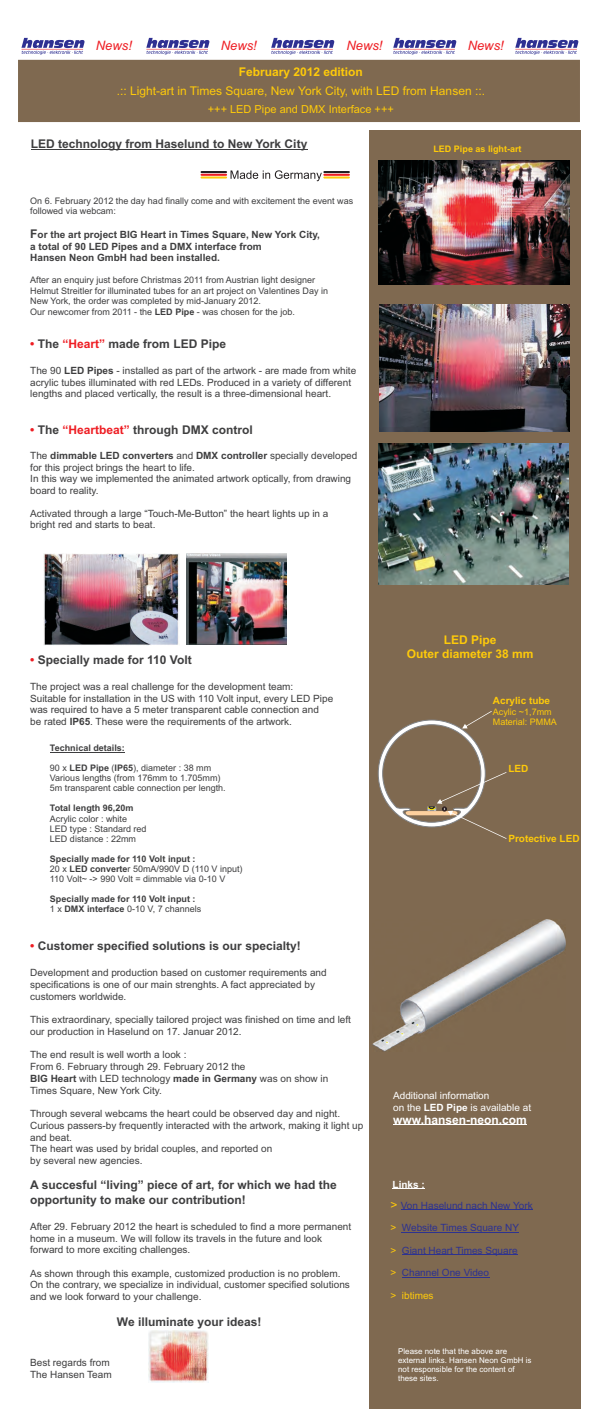
<style>
.page{position:relative;width:596px;height:1418px;background:#fff}
.page>*{position:absolute;margin:0;border:0;box-sizing:border-box;transform-origin:0 0}
.t1{font:italic 13px "Arial";color:#ee1d23}
.t2{font:700 12px/14.1px "Arial";color:#3e3e3f}
.t3{font:12px "Arial";color:#feca0a}
.t4{font:700 12px/13.4px "Arial";color:#feca0a;text-align:center}
.t5{font:700 12px "Arial";color:#fff}
.t6{font:11px "Arial";color:#feca0a}
.t7{font:10px/11.7px "Arial";color:#3e3e3f}
.t8{font:700 10px/11.7px "Arial";color:#3e3e3f}
.t9{font:10px "Arial";color:#2d3291}
.t10{font:10px/11.2px "Arial";color:#fff}
.t11{font:700 10px "Arial";color:#feca0a}
.t12{font:10px "Arial";color:#feca0a}
.t13{font:700 10px "Arial";color:#fff}
.t14{font:9px/10.1px "Arial";color:#3e3e3f}
.t15{font:700 9px/10.1px "Arial";color:#3e3e3f}
.t16{font:9px/10.1px "Arial";color:#feca0a}
.t17{font:700 9px "Arial";color:#feca0a}
.t18{font:8px/8.9px "Arial";color:#fff}
.s1{font-size:12px}
.s2{font-weight:700}
.s3{color:#ee1d23}
.s4{font-weight:400}
</style>
<div class="page">
<div style="left:369px;top:130px;width:210px;height:1278px;background:#7f6950"></div>
<div style="left:18px;top:60px;width:561px;height:62px;background:#7f6950"></div>
<hr style="left:31px;top:149px;width:276px;height:1px;background:#3e3e3f">
<svg style="left:21px;top:38px;width:63px;height:17px"></svg>
<svg style="left:146px;top:38px;width:63px;height:17px"></svg>
<svg style="left:271px;top:38px;width:63px;height:17px"></svg>
<svg style="left:393px;top:38px;width:63px;height:17px"></svg>
<svg style="left:515px;top:38px;width:63px;height:17px"></svg>
<svg style="left:230px;top:170px;width:91px;height:11px"></svg>
<hr style="left:200px;top:171px;width:27px;height:2px;background:#231f20">
<hr style="left:200px;top:174px;width:27px;height:2px;background:#ee1d23">
<hr style="left:200px;top:176px;width:27px;height:2px;background:#feca0a">
<hr style="left:323px;top:171px;width:26px;height:2px;background:#231f20">
<hr style="left:323px;top:174px;width:26px;height:2px;background:#ee1d23">
<hr style="left:323px;top:176px;width:26px;height:2px;background:#feca0a">
<svg style="left:378px;top:711px;width:128px;height:127px"></svg>
<hr style="left:392px;top:1188px;width:32px;height:1px;background:#fff">
<hr style="left:400px;top:1209px;width:132px;height:1px;background:#2d3291">
<hr style="left:401px;top:1232px;width:117px;height:1px;background:#2d3291">
<hr style="left:401px;top:1254px;width:116px;height:1px;background:#2d3291">
<hr style="left:401px;top:1276px;width:88px;height:1px;background:#2d3291">
<img style="left:44px;top:553px;width:135px;height:93px">
<img style="left:378px;top:160px;width:190px;height:124px">
<img style="left:186px;top:553px;width:100px;height:91px">
<img style="left:378px;top:443px;width:190px;height:141px">
<img style="left:379px;top:305px;width:190px;height:126px">
<hr style="left:393px;top:1124px;width:133px;height:1px;background:#fff">
<img style="left:372px;top:919px;width:193px;height:132px">
<img style="left:148px;top:1330px;width:60px;height:52px">
<hr style="left:50px;top:752px;width:75px;height:1px;background:#3e3e3f">
<h1 class="t1" style="left:96px;top:40px;width:38px">News!</h1>
<h1 class="t1" style="left:221px;top:40px;width:38px">News!</h1>
<h1 class="t1" style="left:346px;top:40px;width:38px">News!</h1>
<h1 class="t1" style="left:467px;top:40px;width:38px">News!</h1>
<p class="t4" style="left:238px;top:66px;width:126px">February 2012 edition</p>
<p class="t3" style="left:117px;top:86px;width:369px">.:: Light-art in Times Square, New York City, with LED from Hansen ::.</p>
<p class="t6" style="left:208px;top:105px;width:187px">+++ LED Pipe and DMX Interface +++</p>
<p class="t2" style="left:31px;top:138px;width:278px">LED technology from Haselund to New York City</p>
<p class="t17" style="left:433px;top:145px;width:89px">LED Pipe as light-art</p>
<p class="t14" style="left:30px;top:196px;width:324px;line-height:10.4px">On 6. February 2012 the day had finally come and with excitement the event was followed via webcam:</p>
<p class="t8" style="left:30px;top:229px;width:291px"><span class="s1">F</span>or the art project BIG Heart in Times Square, New York City, a total of 90 LED Pipes and a DMX interface from<br>Hansen Neon GmbH had been installed.</p>
<p class="t14" style="left:30px;top:276px;width:299px;line-height:10.4px">After an enquiry just before Christmas 2011 from Austrian light designer Helmut Streitler for illuminated tubes for an art project on Valentines Day in New York, the order was completed by mid-January 2012.<br>Our newcomer from 2011 - the <span class="s2">LED Pipe</span> - was chosen for the job.</p>
<p class="t2" style="left:38px;top:338px;width:23px">The</p>
<p class="t2" style="left:30px;top:338px;width:197px"><span class="s3">• “Heart”</span> made from LED Pipe</p>
<p class="t7" style="left:30px;top:366px;width:327px">The 90 <span class="s2">LED Pipes</span> - installed as part of the artwork - are made from white acrylic tubes illuminated with red LEDs. Produced in a variety of different lengths and placed vertically, the result is a three-dimensional heart.</p>
<p class="t2" style="left:38px;top:423px;width:23px">The</p>
<p class="t2" style="left:30px;top:423px;width:224px"><span class="s3">• “Heartbeat”</span> through DMX control</p>
<p class="t7" style="left:30px;top:451px;width:328px">The <span class="s2">dimmable LED converters</span> and <span class="s2">DMX controller</span> specially developed for this project brings the heart to life.<br>In this way we implemented the animated artwork optically, from drawing board to reality.</p>
<p class="t7" style="left:30px;top:508px;width:299px">Activated through a large “Touch-Me-Button” the heart lights up in a bright red and starts to beat.</p>
<p class="t2" style="left:30px;top:653px;width:163px"><span class="s3">•</span> Specially made for 110 Volt</p>
<p class="t7" style="left:30px;top:681px;width:304px">The project was a real challenge for the development team:<br>Suitable for installation in the US with 110 Volt input, every LED Pipe was required to have a 5 meter transparent cable connection and<br>be rated <span class="s2">IP65</span>. These were the requirements of the artwork.</p>
<p class="t15" style="left:50px;top:743px;width:76px">Technical details:</p>
<p class="t14" style="left:50px;top:763px;width:177px">90 x <span class="s2">LED Pipe</span> (<span class="s2">IP65</span>), diameter : 38 mm<br>Various lengths (from 176mm to 1.705mm)<br>5m transparent cable connection per length.</p>
<p class="t15" style="left:50px;top:804px;width:85px">Total length 96,20m</p>
<p class="t14" style="left:50px;top:814px;width:98px">Acrylic color : white<br>LED type : Standard red<br>LED distance : 22mm</p>
<p class="t14" style="left:50px;top:854px;width:194px"><span class="s2">Specially made for 110 Volt input :<br></span>20 x <span class="s2">LED converte</span>r 50mA/990V D (110 V input)<br>110 Volt~ -&gt; 990 Volt = dimmable via 0-10 V</p>
<p class="t15" style="left:50px;top:894px;width:153px">Specially made for 110 Volt input :<br><span class="s4">1 x</span> DMX interface <span class="s4">0-10 V, 7 channels</span></p>
<p class="t2" style="left:30px;top:939px;width:272px"><span class="s3">•</span> Customer specified solutions is our specialty!</p>
<p class="t7" style="left:30px;top:967px;width:298px">Development and production based on customer requirements and specifications is one of our main strenghts. A fact appreciated by customers worldwide.</p>
<p class="t7" style="left:30px;top:1014px;width:322px">This extraordinary, specially tailored project was finished on time and left our production in Haselund on 17. Januar 2012.</p>
<p class="t7" style="left:30px;top:1049px;width:299px">The end result is well worth a look :<br>From 6. February through 29. February 2012 the<br><span class="s2">BIG Heart</span> with LED technology <span class="s2">made in Germany</span> was on show in Times Square, New York City.</p>
<p class="t7" style="left:30px;top:1108px;width:334px">Through several webcams the heart could be observed day and night.<br>Curious passers-by frequently interacted with the artwork, making it light up and beat.<br>The heart was used by bridal couples, and reported on<br>by several new agencies.</p>
<p class="t2" style="left:30px;top:1179px;width:308px">A succesful “living” piece of art, for which we had the opportunity to make our contribution!</p>
<p class="t7" style="left:30px;top:1221px;width:322px">After 29. February 2012 the heart is scheduled to find a more permanent home in a museum. We will follow its travels in the future and look forward to more exciting challenges.</p>
<p class="t7" style="left:30px;top:1268px;width:321px">As shown through this example, customized production is no problem.<br>On the contrary, we specialize in individual, customer specified solutions and we look forward to your challenge.</p>
<p class="t2" style="left:117px;top:1315px;width:146px">We illuminate your ideas!</p>
<p class="t7" style="left:30px;top:1357px;width:83px">Best regards from<br>The Hansen Team</p>
<p class="t4" style="left:406px;top:634px;width:128px">LED Pipe<br>Outer diameter 38 mm</p>
<p class="t11" style="left:492px;top:697px;width:59px">Acrylic tube</p>
<p class="t16" style="left:492px;top:707px;width:66px">Acylic ~1,7mm<br>Material: PMMA</p>
<p class="t11" style="left:508px;top:764px;width:21px">LED</p>
<p class="t11" style="left:508px;top:834px;width:73px">Protective LED</p>
<p class="t10" style="left:393px;top:1091px;width:139px">Additional information<br>on the <span class="s2">LED Pipe</span> is available at</p>
<p class="t5" style="left:393px;top:1114px;width:135px">www.hansen-neon.com</p>
<p class="t13" style="left:392px;top:1180px;width:34px">Links :</p>
<p class="t3" style="left:390px;top:1199px;width:9px">&gt;</p>
<p class="t12" style="left:390px;top:1224px;width:7px">&gt;</p>
<p class="t12" style="left:390px;top:1246px;width:7px">&gt;</p>
<p class="t12" style="left:390px;top:1268px;width:7px">&gt;</p>
<p class="t12" style="left:390px;top:1291px;width:45px">&gt; ibtimes</p>
<p class="t9" style="left:400px;top:1201px;width:133px">Von Haselund nach New York</p>
<p class="t9" style="left:401px;top:1224px;width:119px">Website Times Square NY</p>
<p class="t9" style="left:401px;top:1246px;width:117px">Giant Heart Times Square</p>
<p class="t9" style="left:401px;top:1268px;width:89px">Channel One Video</p>
<p class="t18" style="left:398px;top:1347px;width:135px">Please note that the above are external links. Hansen Neon GmbH is not responsible for the content of these sites.</p>
</div>
